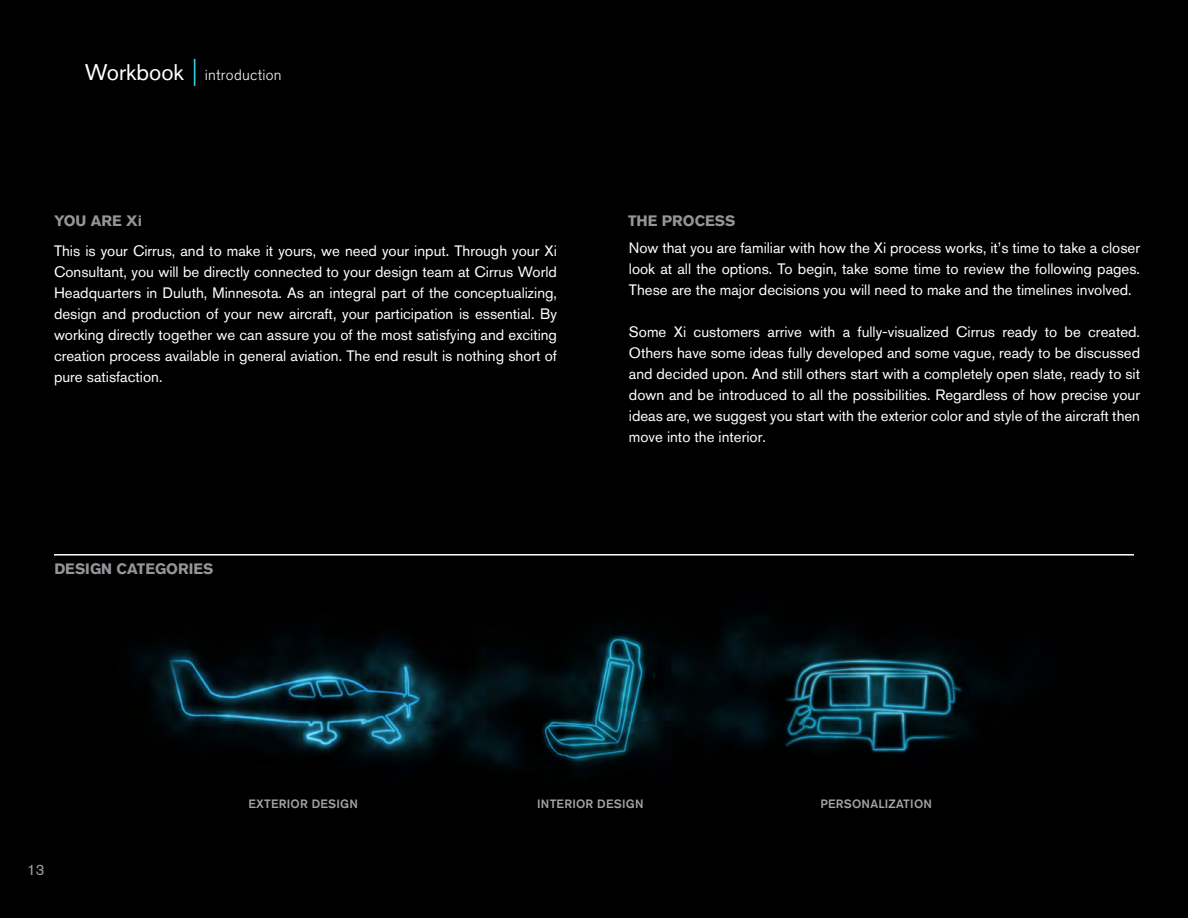
<style>
.page{position:relative;width:1188px;height:918px;background:#000}
.page>*{position:absolute;margin:0;border:0;box-sizing:border-box;transform-origin:0 0}
.t1{font:15px/21px "Akzidenz Grotesk BQ";color:#fff;text-align:justify}
.t2{font:700 15px "Akzidenz Grotesk BQ";color:#939598}
.t3{font:300 15px "Akzidenz Grotesk BQ";letter-spacing:.02em;color:#fff}
.t4{font:15px "Akzidenz Grotesk BQ";color:#9d9fa2}
.t5{font:500 12px "Akzidenz Grotesk BQ";letter-spacing:.02em;color:#a1a3a6}
.s1{font-weight:400;font-size:22.5px}
.s2{font-family:"Helvetica Neue";font-size:27px;color:#3ae9f8}
</style>
<div class="page">
<img style="left:136px;top:617px;width:882px;height:157px">
<hr style="left:54px;top:554px;width:1080px;height:2px;background:#fff">
<p class="t3" style="left:85px;top:67px;width:198px"><span class="s1">Workbook</span> <span class="s2">|</span> introduction</p>
<p class="t2" style="left:54px;top:212px;width:90px">YOU ARE Xi</p>
<p class="t2" style="left:628px;top:212px;width:109px">THE PROCESS</p>
<p class="t1" style="left:54px;top:240px;width:505px">This is your Cirrus, and to make it yours, we need your input. Through your Xi Consultant, you will be directly connected to your design team at Cirrus World Headquarters in Duluth, Minnesota. As an integral part of the conceptualizing, design and production of your new aircraft, your participation is essential. By working directly together we can assure you of the most satisfying and exciting creation process available in general aviation. The end result is nothing short of pure satisfaction.</p>
<p class="t2" style="left:54px;top:560px;width:161px">DESIGN CATEGORIES</p>
<p class="t1" style="left:629px;top:237px;width:513px">Now that you are familiar with how the Xi process works, it’s time to take a closer look at all the options. To begin, take some time to review the following pages.<br>These are the major decisions you will need to make and the timelines involved.</p>
<p class="t1" style="left:629px;top:321px;width:513px">Some Xi customers arrive with a fully-visualized Cirrus ready to be created.<br>Others have some ideas fully developed and some vague, ready to be discussed and decided upon. And still others start with a completely open slate, ready to sit down and be introduced to all the possibilities. Regardless of how precise your ideas are, we suggest you start with the exterior color and style of the aircraft then move into the interior.</p>
<p class="t4" style="left:27px;top:861px;width:19px">13</p>
<p class="t5" style="left:248px;top:797px;width:111px">EXTERIOR DESIGN</p>
<p class="t5" style="left:537px;top:797px;width:108px">INTERIOR DESIGN</p>
<p class="t5" style="left:820px;top:797px;width:113px">PERSONALIZATION</p>
</div>
